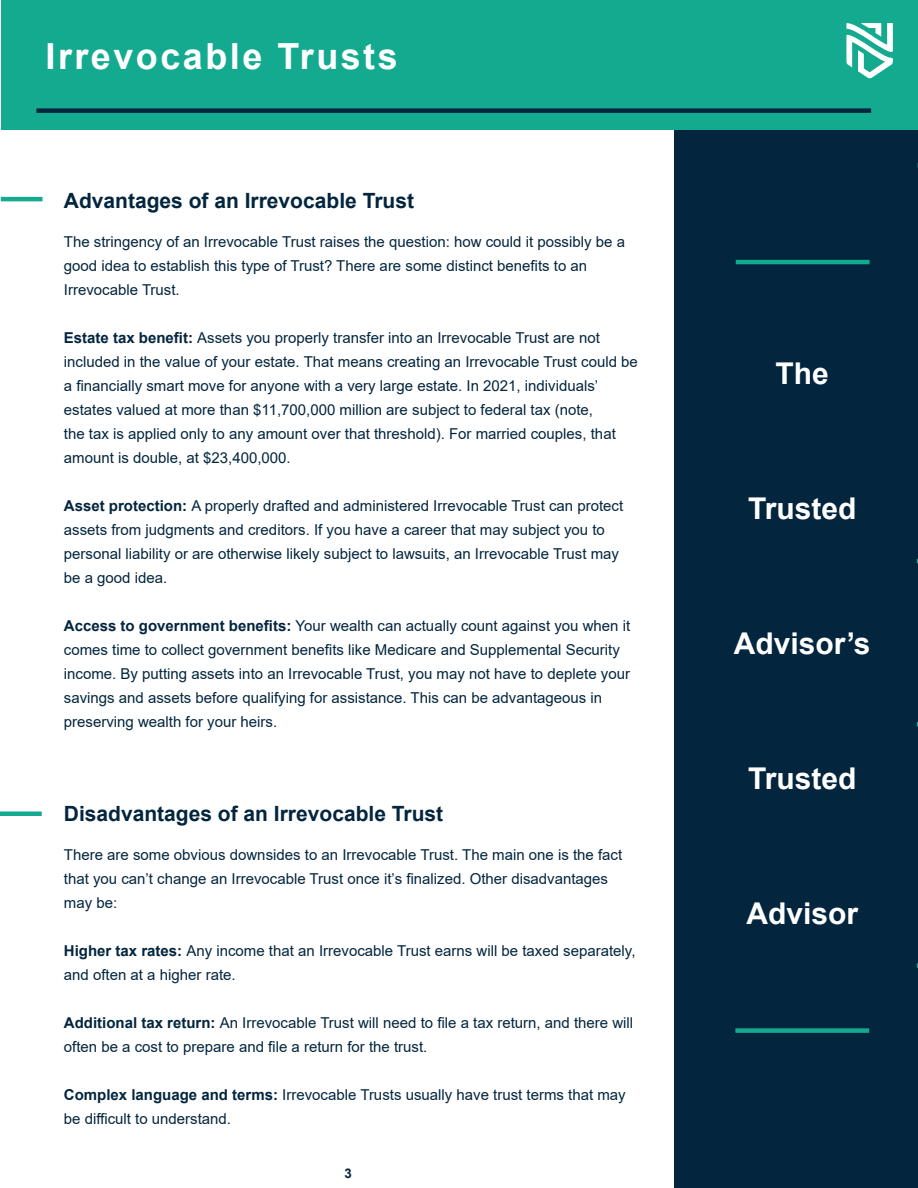
<style>
.page{position:relative;width:918px;height:1188px;background:#fff}
.page>*{position:absolute;margin:0;border:0;box-sizing:border-box;transform-origin:0 0}
.t1{font:700 36px "Arial";letter-spacing:.07em;color:#fff}
.t2{font:700 30px "Arial";color:#fff}
.t3{font:700 21px "Arial";color:#03253e}
.t4{font:15px/24px "Arial";color:#03253e}
.t5{font:700 13.35px "Arial";color:#03253e}
.s1{font-weight:700}
</style>
<div class="page">
<div style="left:674px;top:0;width:244px;height:1188px;background:#03253e"></div>
<hr style="left:736px;top:260px;width:134px;height:4px;background:#14aa90">
<div style="left:1px;top:0;width:917px;height:130px;background:#14aa90"></div>
<div style="left:36px;top:108px;width:835px;height:5px;background:#03253e"></div>
<svg style="left:846px;top:23px;width:47px;height:56px"></svg>
<hr style="left:1px;top:197px;width:41px;height:4px;background:#14aa90">
<div style="left:0;top:811px;width:42px;height:5px;background:#14aa90"></div>
<div style="left:735px;top:1028px;width:134px;height:5px;background:#14aa90"></div>
<p class="t1" style="left:45px;top:31px;width:354px">Irrevocable Trusts</p>
<p class="t3" style="left:64px;top:185px;width:352px">Advantages of an Irrevocable Trust</p>
<p class="t4" style="left:64px;top:229px;width:563px">The stringency of an Irrevocable Trust raises the question: how could it possibly be a good idea to establish this type of Trust? There are some distinct benefits to an</p>
<p class="t4" style="left:64px;top:277px;width:117px">Irrevocable Trust.</p>
<p class="t4" style="left:64px;top:325px;width:576px"><span class="s1">Estate tax benefit:</span> Assets you properly transfer into an Irrevocable Trust are not included in the value of your estate. That means creating an Irrevocable Trust could be a financially smart move for anyone with a very large estate. In 2021, individuals’</p>
<p class="t4" style="left:64px;top:397px;width:553px">estates valued at more than $11,700,000 million are subject to federal tax (note, the tax is applied only to any amount over that threshold). For married couples, that amount is double, at $23,400,000.</p>
<p class="t4" style="left:64px;top:493px;width:561px"><span class="s1">Asset protection:</span> A properly drafted and administered Irrevocable Trust can protect assets from judgments and creditors. If you have a career that may subject you to personal liability or are otherwise likely subject to lawsuits, an Irrevocable Trust may be a good idea.</p>
<p class="t4" style="left:64px;top:613px;width:568px"><span class="s1">Access to government benefits:</span> Your wealth can actually count against you when it comes time to collect government benefits like Medicare and Supplemental Security income. By putting assets into an Irrevocable Trust, you may not have to deplete your savings and assets before qualifying for assistance. This can be advantageous in preserving wealth for your heirs.</p>
<p class="t3" style="left:64px;top:799px;width:381px">Disadvantages of an Irrevocable Trust</p>
<p class="t4" style="left:64px;top:843px;width:560px">There are some obvious downsides to an Irrevocable Trust. The main one is the fact that you can’t change an Irrevocable Trust once it’s finalized. Other disadvantages may be:</p>
<p class="t4" style="left:64px;top:939px;width:573px"><span class="s1">Higher tax rates:</span> Any income that an Irrevocable Trust earns will be taxed separately, and often at a higher rate.</p>
<p class="t4" style="left:64px;top:1011px;width:571px"><span class="s1">Additional tax return:</span> An Irrevocable Trust will need to file a tax return, and there will often be a cost to prepare and file a return for the trust.</p>
<p class="t4" style="left:64px;top:1083px;width:563px"><span class="s1">Complex language and terms:</span> Irrevocable Trusts usually have trust terms that may be difficult to understand.</p>
<p class="t5" style="left:345px;top:1164px;width:9px">3</p>
<p class="t2" style="left:776px;top:352px;width:55px">The</p>
<p class="t2" style="left:748px;top:487px;width:110px">Trusted</p>
<p class="t2" style="left:734px;top:622px;width:138px">Advisor’s</p>
<p class="t2" style="left:748px;top:757px;width:110px">Trusted</p>
<p class="t2" style="left:746px;top:892px;width:113px">Advisor</p>
</div>
